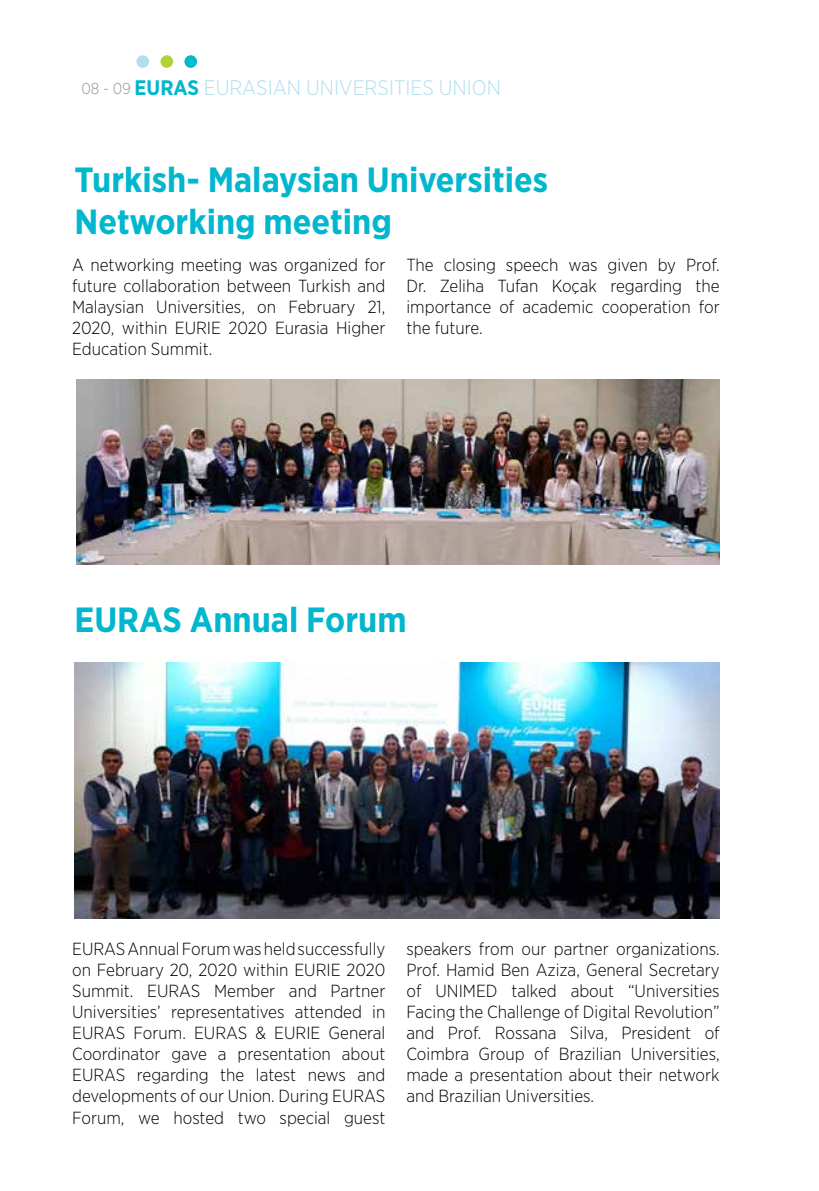
<style>
.page{position:relative;width:819px;height:1191px;background:#fff}
.page>*{position:absolute;margin:0;border:0;box-sizing:border-box;transform-origin:0 0}
.t1{font:700 35px/42px "Gotham Narrow";color:#00b7ce}
.t2{font:300 21px "Gotham Narrow";color:#b0deee}
.t3{font:300 17.5px/21px "Gotham Narrow";color:#000;text-align:justify}
.s1{font-size:15.75px;color:#939598}
.s2{font-weight:700;color:#00b7ce}
</style>
<div class="page">
<div style="left:136px;top:55px;width:13px;height:13px;background:#b0deee;border-radius:50%"></div>
<div style="left:160px;top:55px;width:13px;height:13px;background:#b2d338;border-radius:50%"></div>
<div style="left:184px;top:55px;width:13px;height:13px;background:#00b9d0;border-radius:50%"></div>
<img style="left:77px;top:379px;width:642px;height:185px">
<img style="left:74px;top:663px;width:645px;height:255px">
<p class="t2" style="left:81px;top:75px;width:421px"><span class="s1">08 - 09</span> <span class="s2">EURAS</span> EURASIAN UNIVERSITIES UNION</p>
<h1 class="t1" style="left:74px;top:158px;width:475px">Turkish- Malaysian Universities<br>Networking meeting</h1>
<p class="t3" style="left:72px;top:254px;width:315px">A networking meeting was organized for future collaboration between Turkish and Malaysian Universities, on February 21, 2020, within EURIE 2020 Eurasia Higher Education Summit.</p>
<p class="t3" style="left:406px;top:254px;width:315px">The closing speech was given by Prof.<br>Dr. Zeliha Tufan Koçak regarding the importance of academic cooperation for the future.</p>
<h1 class="t1" style="left:74px;top:598px;width:334px">EURAS Annual Forum</h1>
<p class="t3" style="left:72px;top:938px;width:315px">EURAS Annual Forum was held successfully on February 20, 2020 within EURIE 2020<br>Summit. EURAS Member and Partner Universities’ representatives attended in EURAS Forum. EURAS &amp; EURIE General Coordinator gave a presentation about EURAS regarding the latest news and developments of our Union. During EURAS Forum, we hosted two special guest</p>
<p class="t3" style="left:406px;top:938px;width:315px">speakers from our partner organizations.<br>Prof. Hamid Ben Aziza, General Secretary of UNIMED talked about “Universities Facing the Challenge of Digital Revolution” and Prof. Rossana Silva, President of Coimbra Group of Brazilian Universities, made a presentation about their network and Brazilian Universities.</p>
</div>
